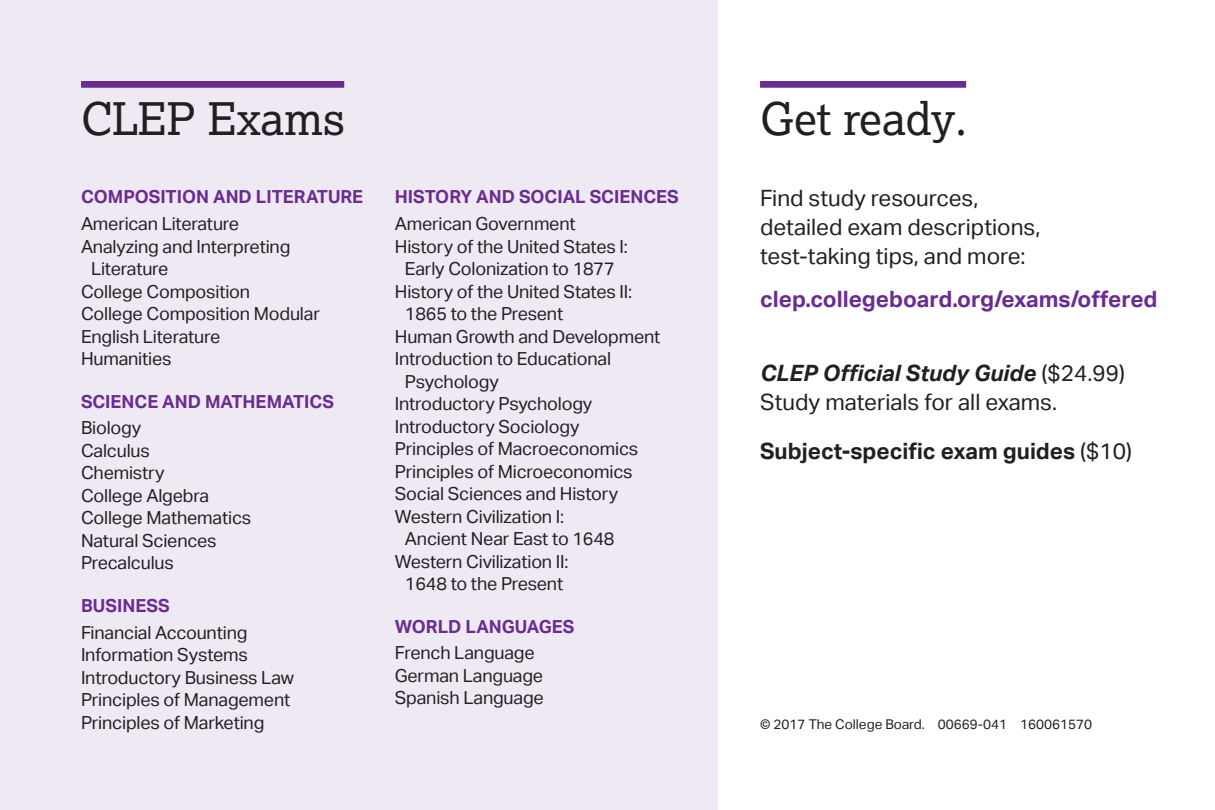
<style>
.page{position:relative;width:1215px;height:810px;background:#fff}
.page>*{position:absolute;margin:0;border:0;box-sizing:border-box;transform-origin:0 0}
.t1{font:45px "Lexia";color:#231f20}
.t2{font:22.5px/29.2px "Aktiv Grotesk";color:#231f20}
.t3{font:700 22.5px "Aktiv Grotesk";color:#6a2c91}
.t4{font:700 22.5px "Aktiv Grotesk";color:#231f20}
.t5{font:18px/22.5px "Aktiv Grotesk";letter-spacing:-.01em;color:#231f20}
.t6{font:700 18px "Aktiv Grotesk";color:#6a2c91}
.t7{font:13.5px "Aktiv Grotesk";color:#231f20}
.s1{font-weight:700;font-style:italic}
.s2{font-weight:400}
</style>
<div class="page">
<div style="left:0;top:0;width:718px;height:810px;background:#efe9f4"></div>
<div style="left:760px;top:81px;width:206px;height:7px;background:#6a2c91"></div>
<div style="left:81px;top:81px;width:263px;height:7px;background:#6a2c91"></div>
<h3 class="t1" style="left:81px;top:91px;width:266px">CLEP Exams</h3>
<h3 class="t1" style="left:760px;top:91px;width:209px">Get ready.</h3>
<h4 class="t6" style="left:81px;top:187px;width:284px">COMPOSITION AND LITERATURE</h4>
<p class="t5" style="left:81px;top:213px;width:160px">American Literature</p>
<p class="t5" style="left:81px;top:235px;width:211px">Analyzing and Interpreting</p>
<p class="t5" style="left:91px;top:258px;width:79px">Literature</p>
<p class="t5" style="left:81px;top:280px;width:171px">College Composition</p>
<p class="t5" style="left:81px;top:303px;width:240px">College Composition Modular</p>
<p class="t5" style="left:81px;top:325px;width:141px">English Literature</p>
<p class="t5" style="left:81px;top:348px;width:92px">Humanities</p>
<h4 class="t6" style="left:81px;top:391px;width:255px">SCIENCE AND MATHEMATICS</h4>
<p class="t5" style="left:81px;top:417px;width:172px">Biology<br>Calculus<br>Chemistry<br>College Algebra<br>College Mathematics<br>Natural Sciences<br>Precalculus</p>
<h4 class="t6" style="left:81px;top:595px;width:90px">BUSINESS</h4>
<p class="t5" style="left:81px;top:621px;width:215px">Financial Accounting<br>Information Systems<br>Introductory Business Law<br>Principles of Management<br>Principles of Marketing</p>
<h4 class="t6" style="left:395px;top:187px;width:286px">HISTORY AND SOCIAL SCIENCES</h4>
<p class="t5" style="left:395px;top:213px;width:182px">American Government</p>
<p class="t5" style="left:395px;top:235px;width:235px">History of the United States I:</p>
<p class="t5" style="left:405px;top:258px;width:211px">Early Colonization to 1877</p>
<p class="t5" style="left:395px;top:280px;width:239px">History of the United States II:</p>
<p class="t5" style="left:405px;top:303px;width:160px">1865 to the Present</p>
<p class="t5" style="left:395px;top:325px;width:267px">Human Growth and Development</p>
<p class="t5" style="left:395px;top:348px;width:218px">Introduction to Educational</p>
<p class="t5" style="left:405px;top:370px;width:95px">Psychology</p>
<p class="t5" style="left:395px;top:393px;width:199px">Introductory Psychology</p>
<p class="t5" style="left:395px;top:415px;width:186px">Introductory Sociology</p>
<p class="t5" style="left:395px;top:438px;width:245px">Principles of Macroeconomics</p>
<p class="t5" style="left:395px;top:460px;width:239px">Principles of Microeconomics</p>
<p class="t5" style="left:395px;top:483px;width:225px">Social Sciences and History</p>
<p class="t5" style="left:395px;top:505px;width:171px">Western Civilization I:</p>
<p class="t5" style="left:405px;top:528px;width:211px">Ancient Near East to 1648</p>
<p class="t5" style="left:395px;top:550px;width:175px">Western Civilization II:</p>
<p class="t5" style="left:405px;top:573px;width:160px">1648 to the Present</p>
<h4 class="t6" style="left:395px;top:616px;width:181px">WORLD LANGUAGES</h4>
<p class="t5" style="left:395px;top:642px;width:150px">French Language<br>German Language<br>Spanish Language</p>
<p class="t2" style="left:760px;top:184px;width:282px">Find study resources, detailed exam descriptions, test-taking tips, and more:</p>
<p class="t3" style="left:760px;top:286px;width:399px">clep.collegeboard.org/exams/offered</p>
<p class="t2" style="left:760px;top:358px;width:366px"><span class="s1">CLEP Official Study Guide</span> ($24.99)<br>Study materials for all exams.</p>
<p class="t4" style="left:760px;top:438px;width:374px">Subject-specific exam guides <span class="s2">($10)</span></p>
<p class="t7" style="left:760px;top:716px;width:334px">© 2017 The College Board. 00669-041 160061570</p>
</div>
